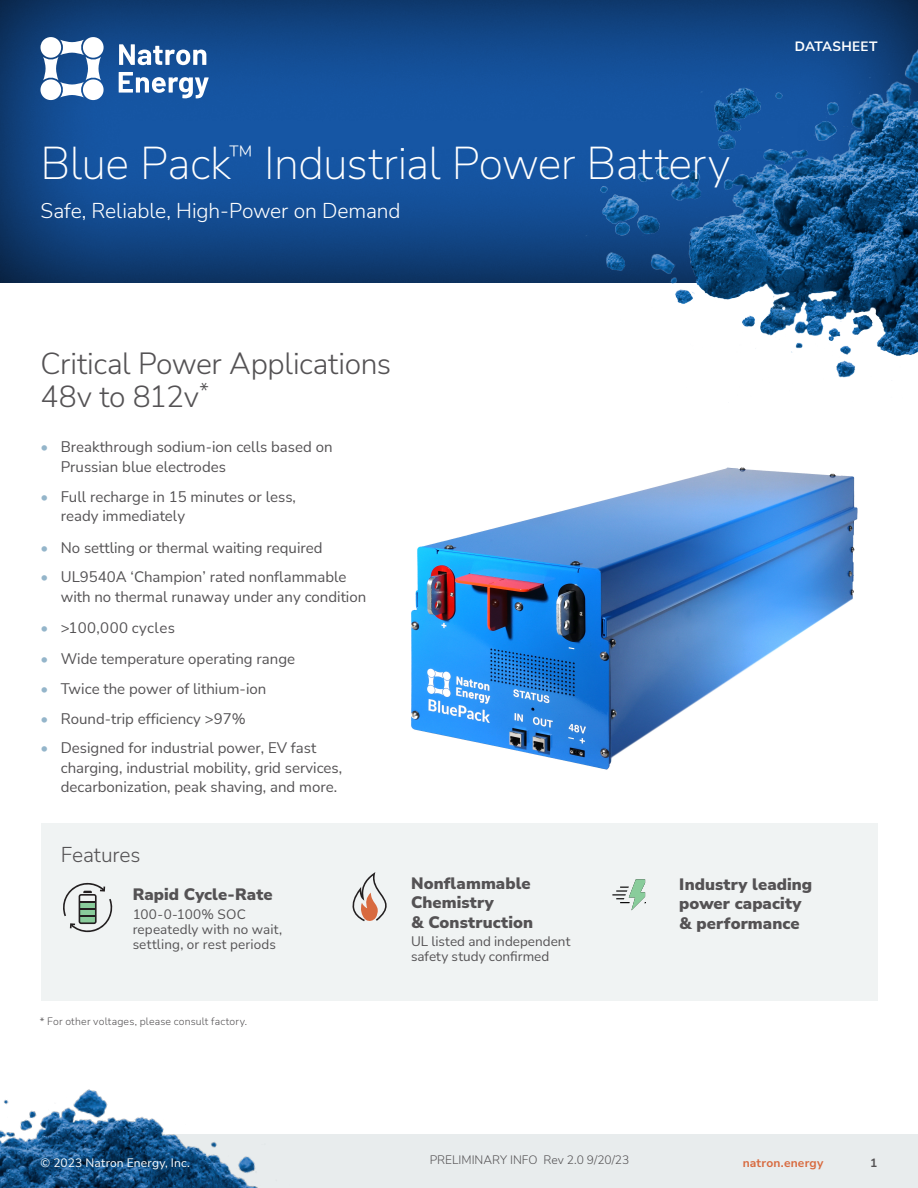
<style>
.page{position:relative;width:918px;height:1188px;background:#fff}
.page>*{position:absolute;margin:0;border:0;box-sizing:border-box;transform-origin:0 0}
.t1{font:200 45px "Nunito Sans";letter-spacing:-.01em;color:#fff}
.t2{font:300 30px/33px "Nunito Sans";letter-spacing:-.01em;color:#545254}
.t3{font:300 21px "Nunito Sans";letter-spacing:-.005em;color:#fff}
.t4{font:300 21px "Nunito Sans";letter-spacing:-.005em;color:#545254}
.Callout_Header{font:900 16.5px/19.5px "Nunito Sans";letter-spacing:.005em;color:#545254}
.t5{font:15px/19.5px "Nunito Sans";color:#545254}
.t6{font:15px "Nunito Sans";letter-spacing:.025em;color:#545254}
.Callout_Text{font:13.5px/15px "Nunito Sans";letter-spacing:.005em;color:#545254}
.Document_Type{font:700 13.5px "Nunito Sans";letter-spacing:.025em;color:#fff}
.t7{font:300 12px "Nunito Sans";color:#545254}
.t8{font:12px "Nunito Sans";letter-spacing:.015em;color:#fff}
.t9{font:700 12px "Nunito Sans";letter-spacing:.02em;color:#d86a3f}
.t10{font:700 12px "Nunito Sans";color:#545254}
.Footnote{font:300 10.5px "Nunito Sans";letter-spacing:.02em;color:#545254}
.s1{font-weight:900;color:#94b5ca}
</style>
<div class="page">
<svg style="left:0;top:0;width:918px;height:283px;background:#12488b"></svg>
<img style="left:530px;top:16px;width:388px;height:362px">
<svg style="left:119px;top:44px;width:87px;height:21px"></svg>
<svg style="left:119px;top:72px;width:90px;height:26px"></svg>
<svg style="left:40px;top:37px;width:64px;height:63px"></svg>
<div style="left:41px;top:823px;width:837px;height:177px;background:#f0f3f3"></div>
<svg style="left:63px;top:883px;width:50px;height:49px"></svg>
<svg style="left:612px;top:879px;width:33px;height:31px"></svg>
<svg style="left:352px;top:872px;width:35px;height:49px"></svg>
<div style="left:59px;top:1134px;width:859px;height:54px;background:#e8eced"></div>
<img style="left:0;top:1089px;width:258px;height:99px">
<img style="left:411px;top:467px;width:447px;height:303px">
<h1 class="t1" style="left:40px;top:133px;width:691px">Blue Pack<sup>™</sup> Industrial Power Battery</h1>
<h3 class="t3" style="left:40px;top:196px;width:362px">Safe, Reliable, High-Power on Demand</h3>
<h2 class="t2" style="left:40px;top:346px;width:352px">Critical Power Applications<br>48v to 812v<sup>*</sup></h2>
<p class="t5" style="left:61px;top:437px;width:273px;text-indent:-20px"><span class="s1">•</span> Breakthrough sodium-ion cells based on<br>Prussian blue electrodes</p>
<p class="t5" style="left:61px;top:486px;width:237px;text-indent:-20px"><span class="s1">•</span> Full recharge in 15 minutes or less, ready immediately</p>
<p class="t5" style="left:40px;top:538px;width:284px"><span class="s1">•</span> No settling or thermal waiting required</p>
<p class="t5" style="left:61px;top:566px;width:307px;text-indent:-20px"><span class="s1">•</span> UL9540A ‘Champion’ rated nonflammable with no thermal runaway under any condition</p>
<p class="t6" style="left:40px;top:618px;width:136px"><span class="s1">•</span> &gt;100,000 cycles</p>
<p class="t5" style="left:40px;top:648px;width:256px"><span class="s1">•</span> Wide temperature operating range</p>
<p class="t5" style="left:40px;top:678px;width:227px"><span class="s1">•</span> Twice the power of lithium-ion</p>
<p class="t5" style="left:41px;top:709px;width:207px"><span class="s1">•</span> Round-trip efficiency &gt;97%</p>
<p class="t5" style="left:61px;top:737px;width:283px;text-indent:-20px"><span class="s1">•</span> Designed for industrial power, EV fast charging, industrial mobility, grid services, decarbonization, peak shaving, and more.</p>
<p class="Document_Type" style="left:795px;top:37px;width:84px">DATASHEET</p>
<h3 class="t4" style="left:61px;top:840px;width:81px">Features</h3>
<p class="Callout_Header" style="left:133px;top:884px;width:142px">Rapid Cycle-Rate</p>
<p class="Callout_Text" style="left:133px;top:906px;width:151px">100-0-100% SOC repeatedly with no wait, settling, or rest periods</p>
<p class="Footnote" style="left:40px;top:1014px;width:209px">* For other voltages, please consult factory.</p>
<p class="Callout_Header" style="left:411px;top:873px;width:124px">Nonflammable<br>Chemistry<br>&amp; Construction</p>
<p class="Callout_Text" style="left:411px;top:934px;width:161px">UL listed and independent safety study confirmed</p>
<p class="Callout_Header" style="left:679px;top:873px;width:134px">Industry leading power capacity &amp; performance</p>
<p class="t8" style="left:40px;top:1155px;width:151px">© 2023 Natron Energy, Inc.</p>
<p class="t7" style="left:430px;top:1152px;width:201px">PRELIMINARY INFO Rev 2.0 9/20/23</p>
<p class="t9" style="left:743px;top:1154px;width:82px">natron.energy</p>
<p class="t10" style="left:870px;top:1154px;width:9px">1</p>
</div>
